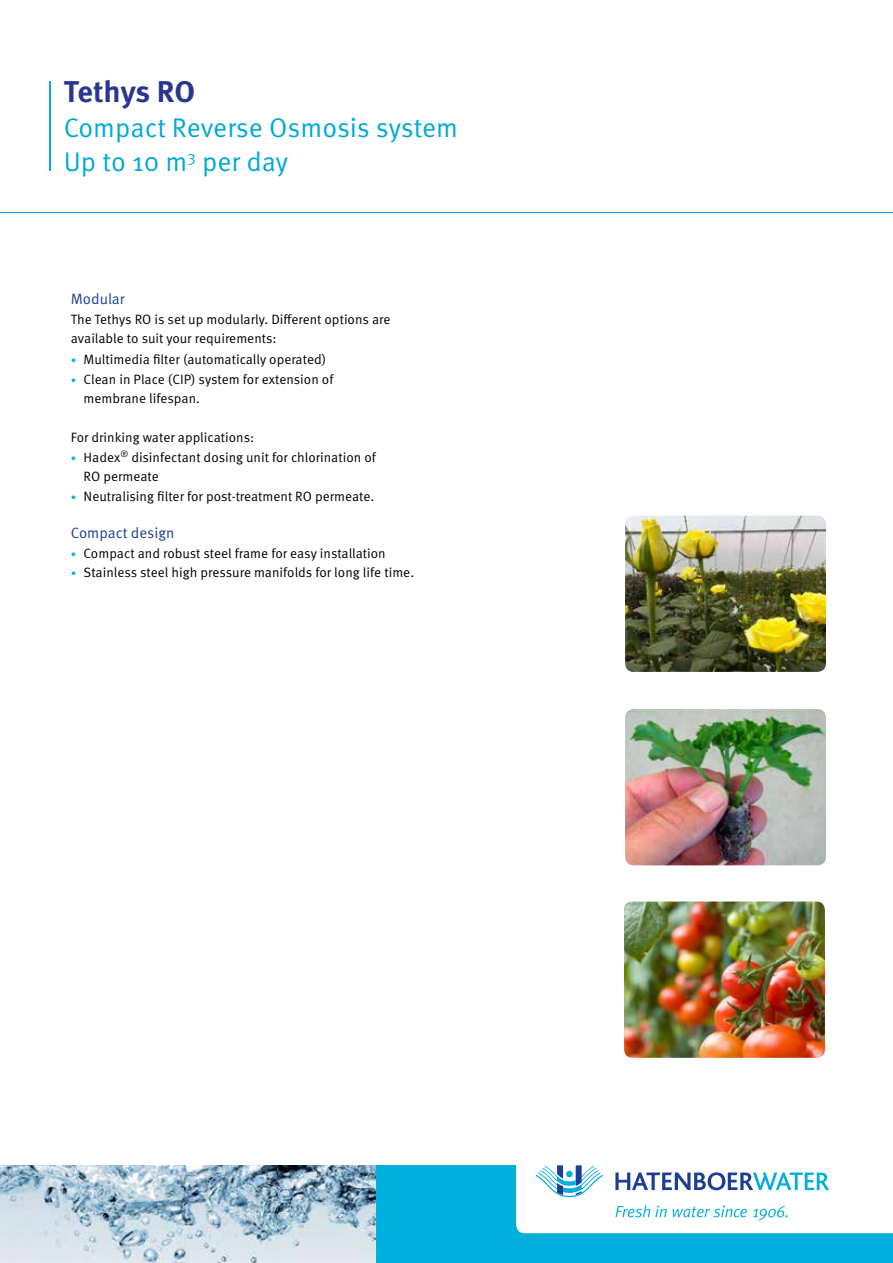
<style>
.page{position:relative;width:893px;height:1263px;background:#fff}
.page>*{position:absolute;margin:0;border:0;box-sizing:border-box;transform-origin:0 0}
.t1{font:700 30px "Meta OT";letter-spacing:-.005em;color:#283691}
.t2{font:27px/34.5px "Meta OT Norm";letter-spacing:-.005em;color:#00a9d5}
.t3{font:15px "Meta OT Norm";color:#1c3f94}
.t4{font:13.5px/19.5px "Meta OT Norm";color:#000}
.s1{font-size:10.5px;color:#00b8de}
</style>
<div class="page">
<img style="left:0;top:1165px;width:377px;height:98px">
<div style="left:377px;top:1165px;width:516px;height:98px;background:#00afdb"></div>
<svg style="left:516px;top:1165px;width:377px;height:68px;background:#e4f0f7"></svg>
<hr style="left:49px;top:81px;width:2px;height:90px;background:#00afdb">
<hr style="left:0;top:213px;width:893px;height:1px;background:#00afdb">
<img style="left:625px;top:516px;width:201px;height:156px">
<img style="left:624px;top:901px;width:201px;height:157px">
<img style="left:625px;top:709px;width:201px;height:156px">
<h1 class="t1" style="left:64px;top:73px;width:133px">Tethys RO</h1>
<h2 class="t2" style="left:64px;top:111px;width:396px">Compact Reverse Osmosis system<br>Up to 10 m<sup>3</sup> per day</h2>
<p class="t3" style="left:71px;top:290px;width:55px">Modular</p>
<p class="t4" style="left:71px;top:310px;width:321px">The Tethys RO is set up modularly. Different options are available to suit your requirements:</p>
<p class="t4" style="left:71px;top:350px;width:257px"><span class="s1">•</span> Multimedia filter (automatically operated)</p>
<p class="t4" style="left:84px;top:369px;width:251px;text-indent:-13px"><span class="s1">•</span> Clean in Place (CIP) system for extension of membrane lifespan.</p>
<p class="t4" style="left:71px;top:428px;width:185px">For drinking water applications:</p>
<p class="t4" style="left:84px;top:447px;width:294px;text-indent:-13px"><span class="s1">•</span> Hadex<sup>®</sup> disinfectant dosing unit for chlorination of<br>RO permeate</p>
<p class="t4" style="left:71px;top:486px;width:305px"><span class="s1">•</span> Neutralising filter for post-treatment RO permeate.</p>
<p class="t3" style="left:71px;top:524px;width:105px">Compact design</p>
<p class="t4" style="left:71px;top:543px;width:316px"><span class="s1">•</span> Compact and robust steel frame for easy installation</p>
<p class="t4" style="left:71px;top:563px;width:345px"><span class="s1">•</span> Stainless steel high pressure manifolds for long life time.</p>
</div>
